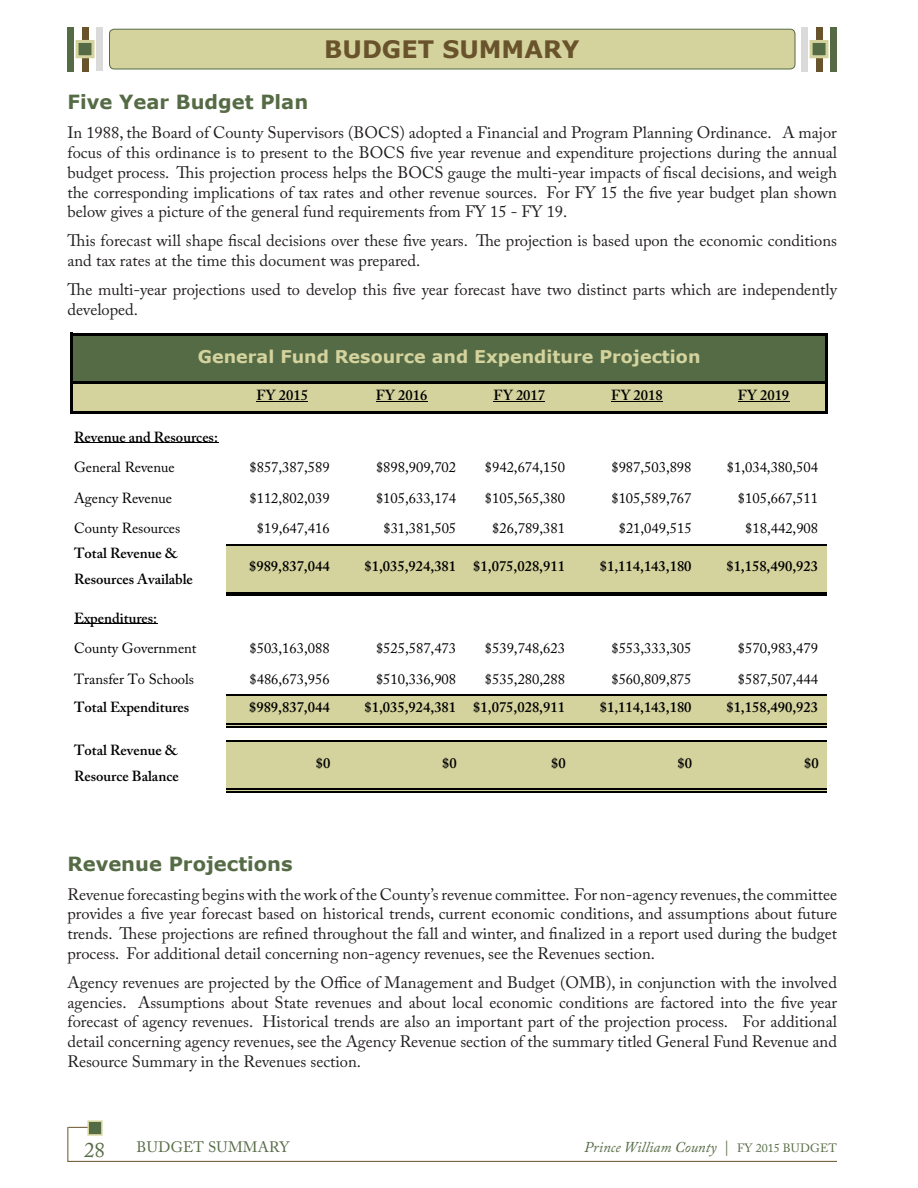
<style>
.page{position:relative;width:918px;height:1188px;background:#fff}
.page>*{position:absolute;margin:0;border:0;box-sizing:border-box;transform-origin:0 0}
.t1{font:700 24px "Verdana";color:#69532c}
.t2{font:21px "Adobe Caslon Pro";color:#556b45}
.Head_2{font:700 19.5px "Verdana";color:#556b45}
.t3{font:700 17.55px "Verdana";color:#d4d39d}
.t4{font:16.5px/19.8px "Adobe Caslon Pro";color:#231f20;text-align:justify}
.t5{font:italic 15px "Adobe Caslon Pro";color:#556b45}
.t6{font:15px "Adobe Caslon Pro";letter-spacing:.015em;color:#556b45}
.t7{font:14.55px/30.5px "Adobe Caslon Pro";color:#000}
.t8{font:600 14.55px/26.1px "Adobe Caslon Pro";color:#000}
.s1{font-weight:400}
.s2{font-weight:600}
.s3{font-style:normal}
.s4{font-style:normal;font-size:12px}
</style>
<div class="page">
<hr style="left:68px;top:1161px;width:769px;height:1px;background:#69532c">
<hr style="left:68px;top:1127px;width:1px;height:35px;background:#69532c">
<svg style="left:68px;top:1127px;width:19px;height:1px"></svg>
<div style="left:87px;top:1120px;width:16px;height:16px;background:#556b45;border:2px solid #d4d39d"></div>
<div style="left:68px;top:27px;width:769px;height:44px;background:#fff;border:2px solid #fff"></div>
<div style="left:109px;top:29px;width:686px;height:40px;background:#d4d39d;border-radius:5px"></div>
<div style="left:109px;top:29px;width:686px;height:40px;border:1px solid #556b45;border-radius:5px"></div>
<div style="left:68px;top:27px;width:6px;height:44px;background:#556b45"></div>
<div style="left:96px;top:27px;width:7px;height:44px;background:#dadada"></div>
<div style="left:82px;top:27px;width:6px;height:44px;background:#69532c"></div>
<div style="left:76px;top:40px;width:19px;height:18px;background:#556b45;border:3px solid #d4d39d"></div>
<div style="left:830px;top:27px;width:7px;height:44px;background:#556b45"></div>
<div style="left:802px;top:27px;width:6px;height:44px;background:#dadada"></div>
<div style="left:816px;top:27px;width:6px;height:44px;background:#69532c"></div>
<div style="left:810px;top:40px;width:19px;height:18px;background:#556b45;border:3px solid #d4d39d"></div>
<div style="left:72px;top:335px;width:754px;height:48px;background:#556b45"></div>
<div style="left:72px;top:382px;width:754px;height:31px;background:#d4d39d"></div>
<div style="left:226px;top:545px;width:600px;height:49px;background:#d4d39d"></div>
<div style="left:226px;top:695px;width:600px;height:31px;background:#d4d39d"></div>
<div style="left:226px;top:741px;width:600px;height:49px;background:#d4d39d"></div>
<hr style="left:257px;top:401px;width:51px;height:1px;background:#000">
<hr style="left:376px;top:401px;width:52px;height:1px;background:#000">
<hr style="left:494px;top:401px;width:51px;height:1px;background:#000">
<hr style="left:611px;top:401px;width:52px;height:1px;background:#000">
<hr style="left:738px;top:401px;width:51px;height:1px;background:#000">
<hr style="left:74px;top:443px;width:144px;height:1px;background:#000">
<hr style="left:74px;top:623px;width:83px;height:1px;background:#000">
<hr style="left:70px;top:333px;width:3px;height:81px;background:#000">
<hr style="left:825px;top:335px;width:3px;height:79px;background:#000">
<hr style="left:73px;top:333px;width:755px;height:2px;background:#000">
<hr style="left:73px;top:381px;width:755px;height:3px;background:#000">
<hr style="left:73px;top:412px;width:755px;height:2px;background:#000">
<hr style="left:226px;top:544px;width:600px;height:1px;background:#000">
<hr style="left:226px;top:592px;width:600px;height:1px;background:#000">
<hr style="left:226px;top:595px;width:600px;height:1px;background:#000">
<hr style="left:226px;top:694px;width:600px;height:2px;background:#000">
<hr style="left:226px;top:723px;width:600px;height:2px;background:#000">
<hr style="left:226px;top:726px;width:600px;height:1px;background:#000">
<hr style="left:226px;top:740px;width:600px;height:2px;background:#000">
<hr style="left:226px;top:788px;width:600px;height:2px;background:#000">
<hr style="left:226px;top:791px;width:600px;height:1px;background:#000">
<h1 class="t1" style="left:324px;top:33px;width:257px">BUDGET SUMMARY</h1>
<p class="Head_2" style="left:68px;top:89px;width:242px">Five Year Budget Plan</p>
<p class="t4" style="left:68px;top:123px;width:771px">In 1988, the Board of County Supervisors (BOCS) adopted a Financial and Program Planning Ordinance. A major focus of this ordinance is to present to the BOCS five year revenue and expenditure projections during the annual budget process. This projection process helps the BOCS gauge the multi-year impacts of fiscal decisions, and weigh the corresponding implications of tax rates and other revenue sources. For FY 15 the five year budget plan shown below gives a picture of the general fund requirements from FY 15 - FY 19.</p>
<p class="t4" style="left:68px;top:231px;width:771px">This forecast will shape fiscal decisions over these five years. The projection is based upon the economic conditions and tax rates at the time this document was prepared.</p>
<p class="t4" style="left:68px;top:279px;width:771px">The multi-year projections used to develop this five year forecast have two distinct parts which are independently developed.</p>
<p class="t3" style="left:198px;top:344px;width:504px">General Fund Resource and Expenditure Projection</p>
<p class="t8" style="left:74px;top:422px;width:145px;line-height:30.5px">Revenue and Resources:<br><span class="s1">General Revenue</span></p>
<p class="t8" style="left:257px;top:382px;width:53px">FY 2015</p>
<p class="t8" style="left:376px;top:382px;width:53px">FY 2016</p>
<p class="t8" style="left:494px;top:382px;width:53px">FY 2017</p>
<p class="t8" style="left:611px;top:382px;width:53px">FY 2018</p>
<p class="t8" style="left:738px;top:382px;width:53px">FY 2019</p>
<p class="t7" style="left:249px;top:452px;width:82px">$857,387,589</p>
<p class="t7" style="left:376px;top:452px;width:82px">$898,909,702</p>
<p class="t7" style="left:485px;top:452px;width:82px">$942,674,150</p>
<p class="t7" style="left:611px;top:452px;width:82px">$987,503,898</p>
<p class="t7" style="left:727px;top:452px;width:93px">$1,034,380,504</p>
<p class="t7" style="left:74px;top:483px;width:99px">Agency Revenue</p>
<p class="t7" style="left:249px;top:483px;width:82px">$112,802,039</p>
<p class="t7" style="left:376px;top:483px;width:82px">$105,633,174</p>
<p class="t7" style="left:485px;top:483px;width:82px">$105,565,380</p>
<p class="t7" style="left:611px;top:483px;width:82px">$105,589,767</p>
<p class="t7" style="left:738px;top:483px;width:82px">$105,667,511</p>
<p class="t7" style="left:74px;top:513px;width:108px">County Resources</p>
<p class="t7" style="left:257px;top:513px;width:74px">$19,647,416</p>
<p class="t7" style="left:383px;top:513px;width:74px">$31,381,505</p>
<p class="t7" style="left:492px;top:513px;width:74px">$26,789,381</p>
<p class="t7" style="left:619px;top:513px;width:74px">$21,049,515</p>
<p class="t7" style="left:745px;top:513px;width:74px">$18,442,908</p>
<p class="t8" style="left:74px;top:540px;width:120px">Total Revenue &amp;<br>Resources Available</p>
<p class="t8" style="left:249px;top:553px;width:82px">$989,837,044</p>
<p class="t8" style="left:364px;top:553px;width:202px">$1,035,924,381 $1,075,028,911</p>
<p class="t8" style="left:600px;top:553px;width:93px">$1,114,143,180</p>
<p class="t8" style="left:726px;top:553px;width:93px">$1,158,490,923</p>
<p class="t7" style="left:74px;top:602px;width:124px"><span class="s2">Expenditures:<br></span>County Government</p>
<p class="t7" style="left:249px;top:633px;width:82px">$503,163,088</p>
<p class="t7" style="left:376px;top:633px;width:82px">$525,587,473</p>
<p class="t7" style="left:485px;top:633px;width:82px">$539,748,623</p>
<p class="t7" style="left:611px;top:633px;width:82px">$553,333,305</p>
<p class="t7" style="left:738px;top:633px;width:82px">$570,983,479</p>
<p class="t7" style="left:74px;top:663px;width:121px">Transfer To Schools</p>
<p class="t7" style="left:249px;top:664px;width:82px">$486,673,956</p>
<p class="t7" style="left:376px;top:664px;width:82px">$510,336,908</p>
<p class="t7" style="left:485px;top:664px;width:82px">$535,280,288</p>
<p class="t7" style="left:611px;top:664px;width:82px">$560,809,875</p>
<p class="t7" style="left:738px;top:664px;width:82px">$587,507,444</p>
<p class="t8" style="left:74px;top:694px;width:117px">Total Expenditures</p>
<p class="t8" style="left:249px;top:694px;width:82px">$989,837,044</p>
<p class="t8" style="left:364px;top:694px;width:202px">$1,035,924,381 $1,075,028,911</p>
<p class="t8" style="left:600px;top:694px;width:93px">$1,114,143,180</p>
<p class="t8" style="left:726px;top:694px;width:93px">$1,158,490,923</p>
<p class="t8" style="left:74px;top:737px;width:106px">Total Revenue &amp;<br>Resource Balance</p>
<p class="t8" style="left:316px;top:750px;width:16px">$0</p>
<p class="t8" style="left:442px;top:750px;width:16px">$0</p>
<p class="t8" style="left:551px;top:750px;width:16px">$0</p>
<p class="t8" style="left:678px;top:750px;width:16px">$0</p>
<p class="t8" style="left:804px;top:750px;width:16px">$0</p>
<p class="Head_2" style="left:68px;top:850px;width:227px">Revenue Projections</p>
<p class="t4" style="left:68px;top:884px;width:771px">Revenue forecasting begins with the work of the County’s revenue committee. For non-agency revenues, the committee provides a five year forecast based on historical trends, current economic conditions, and assumptions about future trends. These projections are refined throughout the fall and winter, and finalized in a report used during the budget process. For additional detail concerning non-agency revenues, see the Revenues section.</p>
<p class="t4" style="left:68px;top:972px;width:771px">Agency revenues are projected by the Office of Management and Budget (OMB), in conjunction with the involved agencies. Assumptions about State revenues and about local economic conditions are factored into the five year forecast of agency revenues. Historical trends are also an important part of the projection process. For additional detail concerning agency revenues, see the Agency Revenue section of the summary titled General Fund Revenue and Resource Summary in the Revenues section.</p>
<p class="t2" style="left:84px;top:1137px;width:22px">28</p>
<p class="t6" style="left:137px;top:1138px;width:154px">BUDGET SUMMARY</p>
<p class="t5" style="left:584px;top:1138px;width:254px">Prince William County <span class="s3">|</span> <span class="s4">FY 2015 BUDGET</span></p>
</div>
